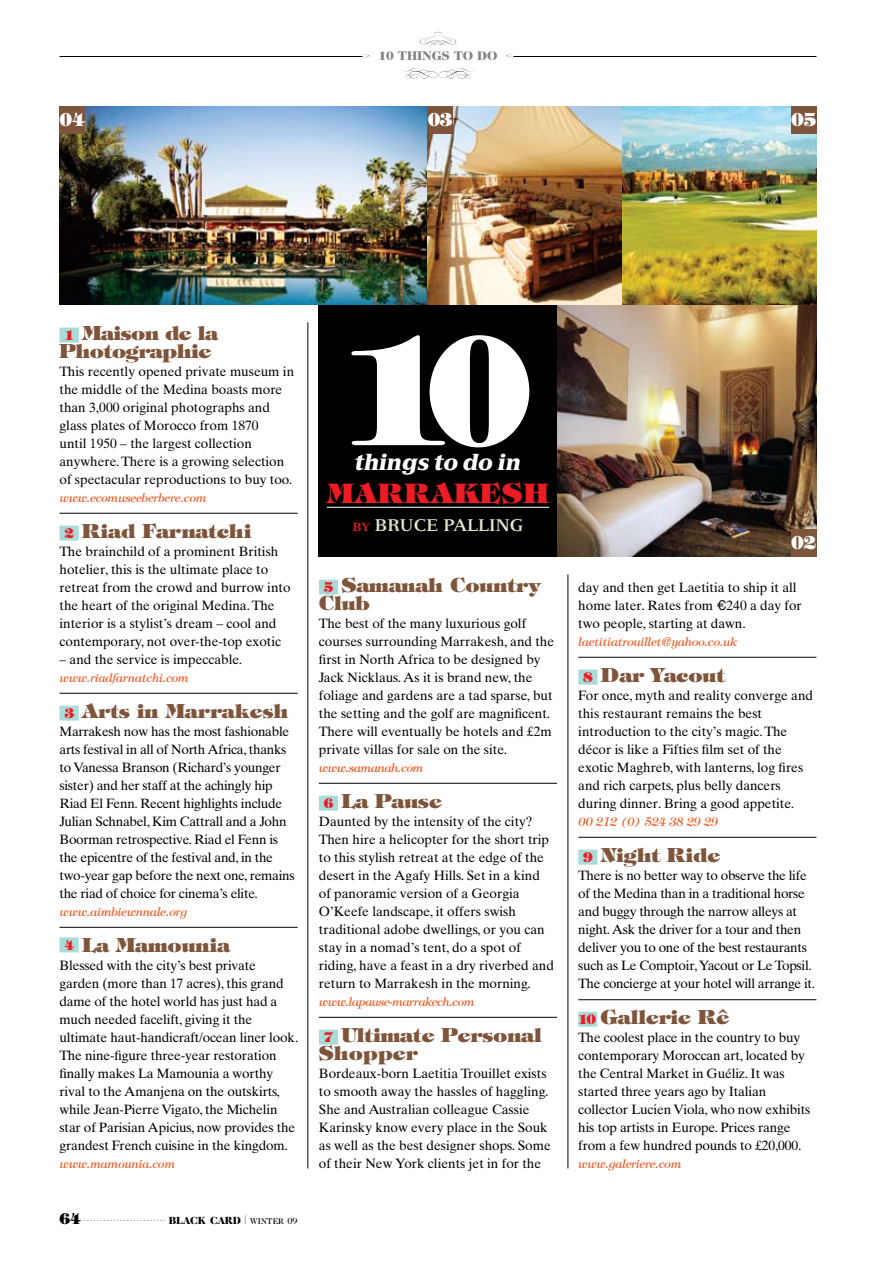
<style>
.page{position:relative;width:893px;height:1263px;background:#fff}
.page>*{position:absolute;margin:0;border:0;box-sizing:border-box;transform-origin:0 0}
.t1{font:800 150px "Tiffany";color:#fff}
.t2{font:800 27px "Tiffany";letter-spacing:.04em;color:#ed1c24}
.t3{font:italic 900 22.5px "Versailles";letter-spacing:-.02em;color:#fff}
.t4{font:800 19.5px/18px "Tiffany";color:#7e543a}
.t5{font:800 19.5px/18px "Tiffany";letter-spacing:-.02em;color:#7e543a}
.t6{font:800 18px "Tiffany";letter-spacing:-.02em;color:#fff}
.t7{font:700 16.5px "Versailles";color:#e0e5cc}
.t8{font:13.5px/18px "Times Ten";color:#000}
.t9{font:13.5px/18px "Times Ten";letter-spacing:-.02em;color:#000}
.t10{font:900 12.75px "Caslon Two Twenty Four";color:#808285}
.t11{font:italic 12px "Tiffany";letter-spacing:-.02em;color:#f15a22}
.t12{font:12px "Caslon Two Twenty Four";color:#939598}
.t13{font:italic 12px "Tiffany";letter-spacing:-.04em;color:#f15a22}
.s1{font-size:13.5px;color:#ed1c24}
.s2{font-family:"Tiffany";font-weight:800;font-size:15px;color:#000}
.s3{font-size:11.55px;color:#ed1c24}
.s4{font-family:"Helvetica"}
</style>
<div class="page">
<hr style="left:513px;top:56px;width:303px;height:1px;background:#000">
<hr style="left:60px;top:56px;width:302px;height:1px;background:#000">
<svg style="left:363px;top:54px;width:7px;height:4px"></svg>
<svg style="left:506px;top:54px;width:7px;height:4px"></svg>
<svg style="left:402px;top:68px;width:72px;height:11px"></svg>
<svg style="left:419px;top:32px;width:38px;height:13px"></svg>
<div style="left:60px;top:328px;width:19px;height:15px;background:#a9dcd8"></div>
<hr style="left:60px;top:513px;width:238px;height:1px;background:#000">
<div style="left:60px;top:526px;width:19px;height:15px;background:#a9dcd8"></div>
<hr style="left:60px;top:693px;width:238px;height:1px;background:#000">
<div style="left:60px;top:706px;width:19px;height:15px;background:#a9dcd8"></div>
<hr style="left:60px;top:927px;width:238px;height:1px;background:#000">
<div style="left:60px;top:937px;width:19px;height:15px;background:#a9dcd8"></div>
<div style="left:319px;top:304px;width:238px;height:252px;background:#000"></div>
<img style="left:60px;top:106px;width:756px;height:198px">
<img style="left:557px;top:304px;width:259px;height:252px">
<div style="left:319px;top:580px;width:19px;height:15px;background:#a9dcd8"></div>
<hr style="left:319px;top:783px;width:238px;height:1px;background:#000">
<div style="left:319px;top:796px;width:19px;height:15px;background:#a9dcd8"></div>
<hr style="left:319px;top:1017px;width:238px;height:1px;background:#000">
<div style="left:319px;top:1030px;width:19px;height:15px;background:#a9dcd8"></div>
<hr style="left:578px;top:657px;width:238px;height:1px;background:#000">
<div style="left:578px;top:670px;width:19px;height:15px;background:#a9dcd8"></div>
<hr style="left:578px;top:837px;width:238px;height:1px;background:#000">
<div style="left:578px;top:850px;width:19px;height:15px;background:#a9dcd8"></div>
<hr style="left:578px;top:999px;width:238px;height:1px;background:#000">
<div style="left:578px;top:1012px;width:19px;height:15px;background:#a9dcd8"></div>
<hr style="left:308px;top:322px;width:1px;height:846px;background:#000">
<hr style="left:568px;top:574px;width:1px;height:594px;background:#000">
<div style="left:60px;top:106px;width:25px;height:27px;background:#7e543a"></div>
<div style="left:791px;top:529px;width:25px;height:27px;background:#7e543a"></div>
<div style="left:427px;top:106px;width:26px;height:27px;background:#7e543a"></div>
<div style="left:791px;top:106px;width:25px;height:27px;background:#7e543a"></div>
<hr style="left:327px;top:507px;width:222px;height:1px;background:#fff">
<h3 class="t6" style="left:60px;top:108px;width:27px">04</h3>
<p class="t10" style="left:378px;top:49px;width:121px">10 THINGS TO DO</p>
<h3 class="t6" style="left:428px;top:108px;width:26px">03</h3>
<h3 class="t6" style="left:791px;top:108px;width:27px">05</h3>
<h3 class="t5" style="left:60px;top:324px;width:160px"><span class="s1">1</span> Maison de la<br>Photographie</h3>
<p class="t8" style="left:60px;top:363px;width:236px">This recently opened private museum in the middle of the Medina boasts more than 3,000 original photographs and glass plates of Morocco from 1870<br>until 1950 – the largest collection anywhere. There is a growing selection of spectacular reproductions to buy too.</p>
<p class="t11" style="left:60px;top:491px;width:148px">www.ecomuseeberbere.com</p>
<h3 class="t4" style="left:64px;top:522px;width:189px"><span class="s1">2</span> Riad Farnatchi</h3>
<p class="t8" style="left:60px;top:543px;width:233px">The brainchild of a prominent British hotelier, this is the ultimate place to retreat from the crowd and burrow into the heart of the original Medina. The interior is a stylist’s dream – cool and contemporary, not over-the-top exotic</p>
<p class="t8" style="left:60px;top:651px;width:184px">– and the service is impeccable.</p>
<p class="t11" style="left:60px;top:671px;width:131px">www.riadfarnatchi.com</p>
<h3 class="t4" style="left:64px;top:702px;width:226px"><span class="s1">3</span> Arts in Marrakesh</h3>
<p class="t9" style="left:60px;top:723px;width:237px">Marrakesh now has the most fashionable arts festival in all of North Africa, thanks to Vanessa Branson (Richard’s younger sister) and her staff at the achingly hip Riad El Fenn. Recent highlights include Julian Schnabel, Kim Cattrall and a John Boorman retrospective. Riad el Fenn is the epicentre of the festival and, in the two-year gap before the next one, remains the riad of choice for cinema’s elite.</p>
<p class="t11" style="left:60px;top:905px;width:129px">www.aimbiewnnale.org</p>
<h3 class="t4" style="left:64px;top:936px;width:167px"><span class="s1">4</span> La Mamounia</h3>
<p class="t8" style="left:60px;top:957px;width:240px">Blessed with the city’s best private garden (more than 17 acres), this grand dame of the hotel world has just had a much needed facelift, giving it the ultimate haut-handicraft/ocean liner look.<br>The nine-figure three-year restoration finally makes La Mamounia a worthy rival to the Amanjena on the outskirts, while Jean-Pierre Vigato, the Michelin star of Parisian Apicius, now provides the grandest French cuisine in the kingdom.</p>
<p class="t11" style="left:60px;top:1157px;width:117px">www.mamounia.com</p>
<p class="t12" style="left:60px;top:1210px;width:240px"><span class="s2">64</span> ......................... <sub>BLACK</sub> <sub>CARD</sub> | <sub>WINTER</sub> <sub>09</sub></p>
<h1 class="t1" style="left:343px;top:290px;width:191px">10</h1>
<h3 class="t3" style="left:355px;top:448px;width:168px">things to do in</h3>
<h2 class="t2" style="left:327px;top:475px;width:224px">MARRAKESH</h2>
<p class="t7" style="left:353px;top:515px;width:172px"><span class="s3">by</span> BRUCE PALLING</p>
<h3 class="t4" style="left:319px;top:576px;width:223px"><span class="s1">5</span> Samanah Country<br>Club</h3>
<p class="t8" style="left:319px;top:615px;width:237px">The best of the many luxurious golf courses surrounding Marrakesh, and the first in North Africa to be designed by Jack Nicklaus. As it is brand new, the foliage and gardens are a tad sparse, but the setting and the golf are magnificent.<br>There will eventually be hotels and £2m private villas for sale on the site.</p>
<p class="t13" style="left:319px;top:761px;width:106px">www.samanah.com</p>
<h3 class="t4" style="left:324px;top:792px;width:120px"><span class="s1">6</span> La Pause</h3>
<p class="t8" style="left:319px;top:813px;width:236px">Daunted by the intensity of the city?<br>Then hire a helicopter for the short trip to this stylish retreat at the edge of the desert in the Agafy Hills. Set in a kind of panoramic version of a Georgia O’Keefe landscape, it offers swish traditional adobe dwellings, or you can stay in a nomad’s tent, do a spot of riding, have a feast in a dry riverbed and return to Marrakesh in the morning.</p>
<p class="t13" style="left:319px;top:995px;width:157px">www.lapause-marrakech.com</p>
<h3 class="t4" style="left:319px;top:1026px;width:224px"><span class="s1">7</span> Ultimate Personal<br>Shopper</h3>
<p class="t8" style="left:319px;top:1065px;width:233px">Bordeaux-born Laetitia Trouillet exists to smooth away the hassles of haggling.<br>She and Australian colleague Cassie Karinsky know every place in the Souk as well as the best designer shops. Some of their New York clients jet in for the</p>
<h3 class="t6" style="left:791px;top:531px;width:27px">02</h3>
<p class="t8" style="left:578px;top:579px;width:225px">day and then get Laetitia to ship it all home later. Rates from <span class="s4">€</span>240 a day for two people, starting at dawn.</p>
<p class="t11" style="left:578px;top:635px;width:160px">laetitiatrouillet@yahoo.co.uk</p>
<h3 class="t4" style="left:583px;top:666px;width:144px"><span class="s1">8</span> Dar Yacout</h3>
<p class="t8" style="left:578px;top:687px;width:236px">For once, myth and reality converge and this restaurant remains the best introduction to the city’s magic. The décor is like a Fifties film set of the exotic Maghreb, with lanterns, log fires and rich carpets, plus belly dancers during dinner. Bring a good appetite.</p>
<p class="t11" style="left:578px;top:815px;width:141px">00 212 (0) 524 38 29 29</p>
<h3 class="t4" style="left:583px;top:846px;width:139px"><span class="s1">9</span> Night Ride</h3>
<p class="t9" style="left:578px;top:867px;width:238px">There is no better way to observe the life of the Medina than in a traditional horse and buggy through the narrow alleys at night. Ask the driver for a tour and then deliver you to one of the best restaurants such as Le Comptoir, Yacout or Le Topsil.<br>The concierge at your hotel will arrange it.</p>
<h3 class="t4" style="left:578px;top:1008px;width:153px"><span class="s1">10</span> Gallerie Rê</h3>
<p class="t8" style="left:578px;top:1029px;width:234px">The coolest place in the country to buy contemporary Moroccan art, located by the Central Market in Guéliz. It was started three years ago by Italian collector Lucien Viola, who now exhibits his top artists in Europe. Prices range from a few hundred pounds to £20,000.</p>
<p class="t11" style="left:578px;top:1157px;width:105px">www.galeriere.com</p>
</div>
